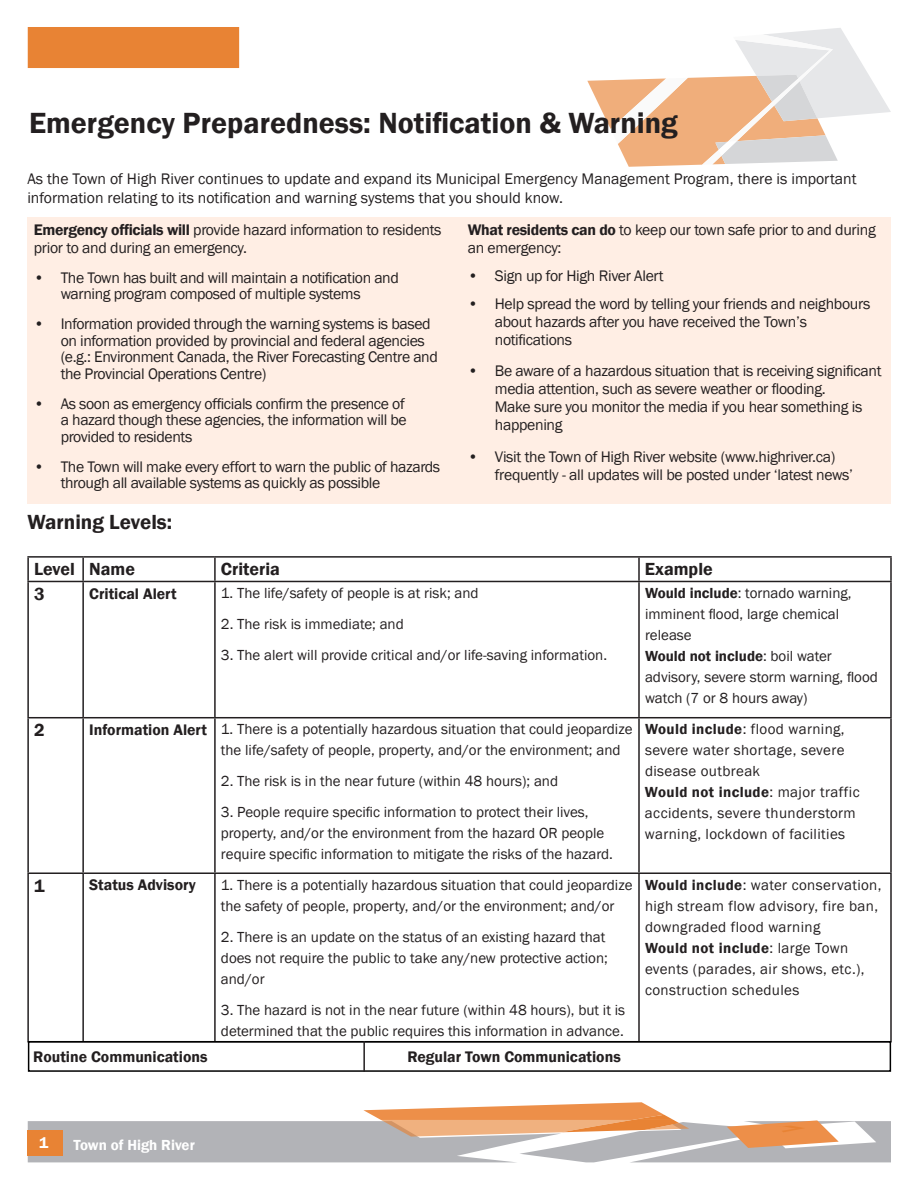
<style>
.page{position:relative;width:918px;height:1188px;background:#fff}
.page>*{position:absolute;margin:0;border:0;box-sizing:border-box;transform-origin:0 0}
.t1{font:600 30px "Franklin Gothic";color:#231f20}
.t2{font:600 21px "Franklin Gothic";color:#231f20}
.t3{font:600 18px "Franklin Gothic";color:#231f20}
.t4{font:15.75px/18px "Franklin Gothic";letter-spacing:-.02em;color:#231f20}
.t5{font:15.75px/18.9px "Franklin Gothic";color:#231f20}
.t6{font:600 15.75px "Franklin Gothic";color:#231f20}
.t7{font:600 15.75px "Franklin Gothic";color:#fff}
.t8{font:15px/21px "Franklin Gothic";color:#231f20}
.t9{font:15px/21px "Franklin Gothic";letter-spacing:.025em;color:#231f20}
.t10{font:600 15px "Franklin Gothic";color:#fff}
.s1{font-weight:600}
.s2{font-weight:600;font-size:15.75px}
</style>
<div class="page">
<svg style="left:587px;top:28px;width:304px;height:139px"></svg>
<div style="left:28px;top:27px;width:211px;height:41px;background:#e88334"></div>
<svg style="left:28px;top:1102px;width:863px;height:60px"></svg>
<div style="left:28px;top:1130px;width:35px;height:26px;background:#e88334"></div>
<hr style="left:27px;top:556px;width:56px;height:2px;background:#231f20">
<hr style="left:27px;top:558px;width:2px;height:23px;background:#231f20">
<hr style="left:83px;top:556px;width:132px;height:2px;background:#231f20">
<hr style="left:82px;top:558px;width:2px;height:23px;background:#231f20">
<hr style="left:215px;top:556px;width:424px;height:2px;background:#231f20">
<hr style="left:214px;top:558px;width:2px;height:23px;background:#231f20">
<hr style="left:639px;top:556px;width:253px;height:2px;background:#231f20">
<hr style="left:638px;top:558px;width:2px;height:23px;background:#231f20">
<hr style="left:890px;top:558px;width:2px;height:23px;background:#231f20">
<hr style="left:27px;top:581px;width:56px;height:1px;background:#231f20">
<hr style="left:27px;top:582px;width:2px;height:135px;background:#231f20">
<hr style="left:83px;top:581px;width:132px;height:1px;background:#231f20">
<hr style="left:82px;top:582px;width:2px;height:135px;background:#231f20">
<hr style="left:215px;top:581px;width:424px;height:1px;background:#231f20">
<hr style="left:214px;top:582px;width:2px;height:135px;background:#231f20">
<hr style="left:639px;top:581px;width:253px;height:1px;background:#231f20">
<hr style="left:638px;top:582px;width:2px;height:135px;background:#231f20">
<hr style="left:890px;top:582px;width:2px;height:135px;background:#231f20">
<hr style="left:27px;top:717px;width:56px;height:1px;background:#231f20">
<hr style="left:27px;top:718px;width:2px;height:154px;background:#231f20">
<hr style="left:83px;top:717px;width:132px;height:1px;background:#231f20">
<hr style="left:82px;top:718px;width:2px;height:154px;background:#231f20">
<hr style="left:215px;top:717px;width:424px;height:1px;background:#231f20">
<hr style="left:214px;top:718px;width:2px;height:154px;background:#231f20">
<hr style="left:639px;top:717px;width:253px;height:1px;background:#231f20">
<hr style="left:638px;top:718px;width:2px;height:154px;background:#231f20">
<hr style="left:890px;top:718px;width:2px;height:154px;background:#231f20">
<hr style="left:27px;top:872px;width:56px;height:2px;background:#231f20">
<hr style="left:27px;top:874px;width:2px;height:167px;background:#231f20">
<hr style="left:83px;top:872px;width:132px;height:2px;background:#231f20">
<hr style="left:82px;top:874px;width:2px;height:167px;background:#231f20">
<hr style="left:215px;top:872px;width:424px;height:2px;background:#231f20">
<hr style="left:214px;top:874px;width:2px;height:167px;background:#231f20">
<hr style="left:639px;top:872px;width:253px;height:2px;background:#231f20">
<hr style="left:638px;top:874px;width:2px;height:167px;background:#231f20">
<hr style="left:890px;top:874px;width:2px;height:167px;background:#231f20">
<hr style="left:27px;top:1041px;width:56px;height:1px;background:#231f20">
<hr style="left:639px;top:1041px;width:253px;height:1px;background:#231f20">
<div style="left:28px;top:1041px;width:863px;height:31px;border:2px solid #000"></div>
<hr style="left:363px;top:1041px;width:2px;height:31px;background:#231f20">
<div style="left:27px;top:217px;width:864px;height:286px;background:#ffeee4"></div>
<h1 class="t1" style="left:29px;top:104px;width:650px">Emergency Preparedness: Notification &amp; Warning</h1>
<p class="t5" style="left:27px;top:169px;width:831px">As the Town of High River continues to update and expand its Municipal Emergency Management Program, there is important information relating to its notification and warning systems that you should know.</p>
<p class="t4" style="left:34px;top:221px;width:409px"><span class="s1">Emergency officials will</span> provide hazard information to residents prior to and during an emergency.</p>
<p class="t4" style="left:61px;top:270px;width:340px;line-height:16.5px;text-indent:-27px">• The Town has built and will maintain a notification and warning program composed of multiple systems</p>
<p class="t4" style="left:61px;top:316px;width:379px;line-height:16.5px;text-indent:-27px">• Information provided through the warning systems is based on information provided by provincial and federal agencies (e.g.: Environment Canada, the River Forecasting Centre and the Provincial Operations Centre)</p>
<p class="t4" style="left:61px;top:396px;width:348px;line-height:16.5px;text-indent:-27px">• As soon as emergency officials confirm the presence of a hazard though these agencies, the information will be provided to residents</p>
<p class="t4" style="left:61px;top:459px;width:381px;line-height:16.5px;text-indent:-27px">• The Town will make every effort to warn the public of hazards through all available systems as quickly as possible</p>
<p class="t4" style="left:468px;top:221px;width:409px"><span class="s1">What residents can do</span> to keep our town safe prior to and during an emergency:</p>
<p class="t4" style="left:468px;top:267px;width:198px">• Sign up for High River Alert</p>
<p class="t4" style="left:495px;top:295px;width:377px;text-indent:-27px">• Help spread the word by telling your friends and neighbours about hazards after you have received the Town’s notifications</p>
<p class="t4" style="left:495px;top:363px;width:388px;text-indent:-27px">• Be aware of a hazardous situation that is receiving significant media attention, such as severe weather or flooding.<br>Make sure you monitor the media if you hear something is happening</p>
<p class="t4" style="left:495px;top:448px;width:360px;text-indent:-27px">• Visit the Town of High River website (www.highriver.ca) frequently - all updates will be posted under ‘latest news’</p>
<h2 class="t2" style="left:27px;top:509px;width:146px">Warning Levels:</h2>
<p class="t3" style="left:34px;top:558px;width:102px">Level Name</p>
<p class="t3" style="left:221px;top:558px;width:60px">Criteria</p>
<p class="t3" style="left:645px;top:558px;width:69px">Example</p>
<p class="t3" style="left:34px;top:583px;width:12px">3</p>
<p class="t6" style="left:89px;top:584px;width:89px">Critical Alert</p>
<p class="t8" style="left:221px;top:583px;width:259px">1. The life/safety of people is at risk; and</p>
<p class="t8" style="left:221px;top:614px;width:184px">2. The risk is immediate; and</p>
<p class="t8" style="left:221px;top:645px;width:388px">3. The alert will provide critical and/or life-saving information.</p>
<p class="t8" style="left:645px;top:583px;width:234px"><span class="s1">Would include</span>: tornado warning, imminent flood, large chemical release<br><span class="s1">Would not include</span>: boil water advisory, severe storm warning, flood watch (7 or 8 hours away)</p>
<p class="t3" style="left:34px;top:719px;width:12px">2</p>
<p class="t8" style="left:221px;top:719px;width:413px;text-indent:-132px"><span class="s2">Information Alert</span> 1. There is a potentially hazardous situation that could jeopardize the life/safety of people, property, and/or the environment; and</p>
<p class="t8" style="left:221px;top:771px;width:339px">2. The risk is in the near future (within 48 hours); and</p>
<p class="t8" style="left:221px;top:802px;width:394px">3. People require specific information to protect their lives, property, and/or the environment from the hazard OR people require specific information to mitigate the risks of the hazard.</p>
<p class="t3" style="left:34px;top:875px;width:12px">1</p>
<p class="t6" style="left:89px;top:875px;width:108px">Status Advisory</p>
<p class="t8" style="left:221px;top:875px;width:413px">1. There is a potentially hazardous situation that could jeopardize the safety of people, property, and/or the environment; and/or</p>
<p class="t8" style="left:221px;top:927px;width:389px">2. There is an update on the status of an existing hazard that does not require the public to take any/new protective action; and/or</p>
<p class="t8" style="left:221px;top:1000px;width:406px">3. The hazard is not in the near future (within 48 hours), but it is determined that the public requires this information in advance.</p>
<p class="t6" style="left:33px;top:1047px;width:176px">Routine Communications</p>
<p class="t6" style="left:407px;top:1047px;width:215px">Regular Town Communications</p>
<p class="t9" style="left:645px;top:719px;width:216px"><span class="s1">Would include</span>: flood warning, severe water shortage, severe disease outbreak<br><span class="s1">Would not include</span>: major traffic accidents, severe thunderstorm warning, lockdown of facilities</p>
<p class="t9" style="left:645px;top:875px;width:238px"><span class="s1">Would include</span>: water conservation, high stream flow advisory, fire ban, downgraded flood warning<br><span class="s1">Would not include</span>: large Town events (parades, air shows, etc.), construction schedules</p>
<p class="t7" style="left:39px;top:1133px;width:11px">1</p>
<p class="t10" style="left:74px;top:1136px;width:123px">Town of High River</p>
</div>
